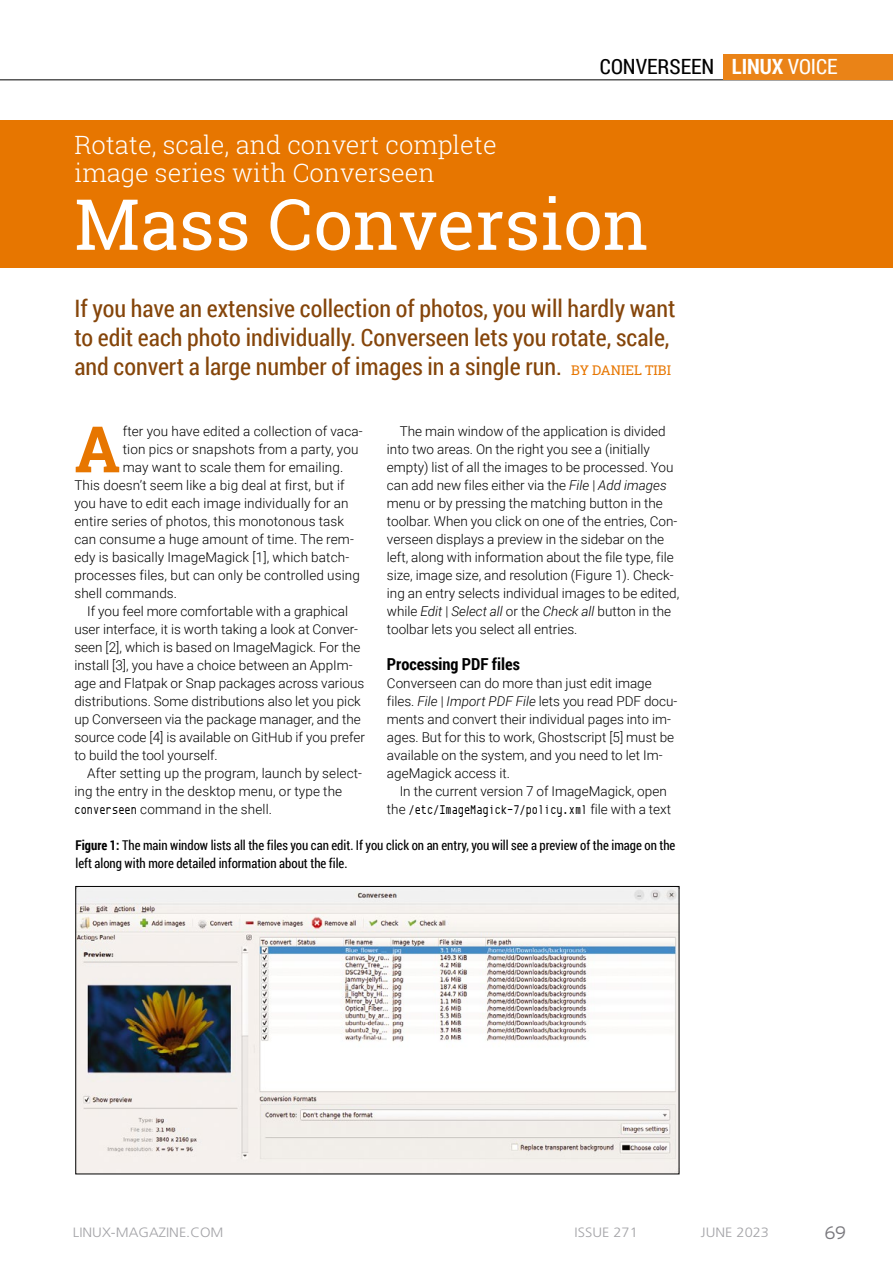
<style>
.page{position:relative;width:893px;height:1263px;background:#fff}
.page>*{position:absolute;margin:0;border:0;box-sizing:border-box;transform-origin:0 0}
.t1{font:70.5px "Roboto Slab";color:#fff}
.t2{font:700 64.2px "Roboto Slab";color:#e77600}
.t3{font:300 25.5px/28.5px "Roboto Slab";color:#fff}
.t4{font:24px/28.8px "Roboto Condensed";color:#85450a}
.t5{font:21px "Roboto Condensed";color:#000}
.t6{font:300 18px "Interstate";color:#79787d}
.t7{font:700 16.5px "Roboto Condensed";color:#000}
.t8{font:300 13.5px/18px "Roboto";color:#000}
.t9{font:13.5px/18px "Roboto Condensed";color:#000;scale:.95 1}
.t10{font:300 13.5px "Frutiger";color:#a3a3a7;scale:1.08 1}
.t11{font:12.75px "Envy Code R";color:#000;scale:.9 1}
.s1{font-weight:700;color:#fff}
.s2{color:#fff}
.s3{font-family:"Roboto Slab";font-size:13.5px;color:#e77600}
.s4{font-family:"Envy Code R";font-weight:400;font-size:12.75px}
.s5{font-style:italic}
.s6{font-family:"Roboto";font-weight:300;font-size:13.5px}
.s7{font-weight:700}
</style>
<div class="page">
<hr style="left:0;top:80px;width:893px;height:1px;background:#000">
<div style="left:0;top:120px;width:893px;height:148px;background:#e77600"></div>
<img style="left:77px;top:888px;width:600px;height:284px">
<div style="left:75px;top:886px;width:604px;height:288px;border:1px solid #000"></div>
<div style="left:723px;top:54px;width:170px;height:25px;background:#ea8317"></div>
<p class="t5" style="left:600px;top:52px;width:239px">CONVERSEEN <span class="s1">LINUX</span> <span class="s2">VOICE</span></p>
<p class="t3" style="left:74px;top:130px;width:424px">Rotate, scale, and convert complete image series with Converseen</p>
<p class="t1" style="left:74px;top:176px;width:575px">Mass Conversion</p>
<p class="t4" style="left:74px;top:294px;width:602px">If you have an extensive collection of photos, you will hardly want to edit each photo individually. Converseen lets you rotate, scale, and convert a large number of images in a single run. <span class="s3">BY DANIEL TIBI</span></p>
<p class="t2" style="left:74px;top:405px;width:48px">A</p>
<p class="t8" style="left:123px;top:422px;width:241px">fter you have edited a collection of vaca-</p>
<p class="t8" style="left:123px;top:440px;width:237px">tion pics or snapshots from a party, you</p>
<p class="t8" style="left:123px;top:458px;width:222px">may want to scale them for emailing.</p>
<p class="t8" style="left:74px;top:476px;width:272px">This doesn’t seem like a big deal at first, but if</p>
<p class="t8" style="left:74px;top:494px;width:276px">you have to edit each image individually for an</p>
<p class="t8" style="left:74px;top:512px;width:271px">entire series of photos, this monotonous task</p>
<p class="t8" style="left:74px;top:530px;width:281px">can consume a huge amount of time. The rem-</p>
<p class="t8" style="left:74px;top:548px;width:276px">edy is basically ImageMagick [1], which batch-</p>
<p class="t8" style="left:74px;top:566px;width:287px">processes files, but can only be controlled using</p>
<p class="t8" style="left:74px;top:584px;width:104px">shell commands.</p>
<p class="t8" style="left:87px;top:602px;width:262px">If you feel more comfortable with a graphical</p>
<p class="t8" style="left:74px;top:620px;width:285px">user interface, it is worth taking a look at Conver-</p>
<p class="t8" style="left:74px;top:638px;width:287px">seen [2], which is based on ImageMagick. For the</p>
<p class="t8" style="left:74px;top:656px;width:280px">install [3], you have a choice between an AppIm-</p>
<p class="t8" style="left:74px;top:674px;width:291px">age and Flatpak or Snap packages across various</p>
<p class="t8" style="left:74px;top:692px;width:288px">distributions. Some distributions also let you pick</p>
<p class="t8" style="left:74px;top:710px;width:288px">up Converseen via the package manager, and the</p>
<p class="t8" style="left:74px;top:728px;width:292px">source code [4] is available on GitHub if you prefer</p>
<p class="t8" style="left:74px;top:746px;width:145px">to build the tool yourself.</p>
<p class="t8" style="left:87px;top:764px;width:276px">After setting up the program, launch by select-</p>
<p class="t8" style="left:74px;top:782px;width:269px">ing the entry in the desktop menu, or type the</p>
<p class="t8" style="left:74px;top:800px;width:199px"><span class="s4">converseen</span> command in the shell.</p>
<p class="t8" style="left:387px;top:422px;width:294px;text-indent:13px">The main window of the application is divided into two areas. On the right you see a (initially empty) list of all the images to be processed. You can add new files either via the <span class="s5">File</span> | <span class="s5">Add images </span>menu or by pressing the matching button in the toolbar. When you click on one of the entries, Con&shy;verseen displays a preview in the sidebar on the left, along with information about the file type, file size, image size, and resolution (Figure 1). Check&shy;ing an entry selects individual images to be edited, while <span class="s5">Edit</span> | <span class="s5">Select all</span> or the <span class="s5">Check all</span> button in the toolbar lets you select all entries.</p>
<p class="t7" style="left:387px;top:653px;width:134px">Processing PDF files</p>
<p class="t8" style="left:387px;top:674px;width:266px">Converseen can do more than just edit image</p>
<p class="t8" style="left:387px;top:692px;width:292px">files. <span class="s5">File</span> | <span class="s5">Import PDF File</span> lets you read PDF docu-</p>
<p class="t8" style="left:387px;top:710px;width:285px">ments and convert their individual pages into im-</p>
<p class="t8" style="left:387px;top:728px;width:289px">ages. But for this to work, Ghostscript [5] must be</p>
<p class="t8" style="left:387px;top:746px;width:277px">available on the system, and you need to let Im-</p>
<p class="t8" style="left:387px;top:764px;width:124px">ageMagick access it.</p>
<p class="t8" style="left:400px;top:782px;width:268px">In the current version 7 of ImageMagick, open</p>
<p class="t11" style="left:387px;top:801px;width:317px"><span class="s6">the</span> /etc/ImageMagick‑7/policy.xml <span class="s6">file with a text</span></p>
<p class="t9" style="left:75px;top:836px;width:633px"><span class="s7">Figure 1:</span> The main window lists all the files you can edit. If you click on an entry, you will see a preview of the image on the left along with more detailed information about the file.</p>
<p class="t10" style="left:73px;top:1224px;width:141px">LINUX-MAGAZINE.COM</p>
<p class="t10" style="left:575px;top:1224px;width:60px">ISSUE 271</p>
<p class="t10" style="left:701px;top:1224px;width:65px">JUNE 2023</p>
<p class="t6" style="left:824px;top:1222px;width:23px">69</p>
</div>
